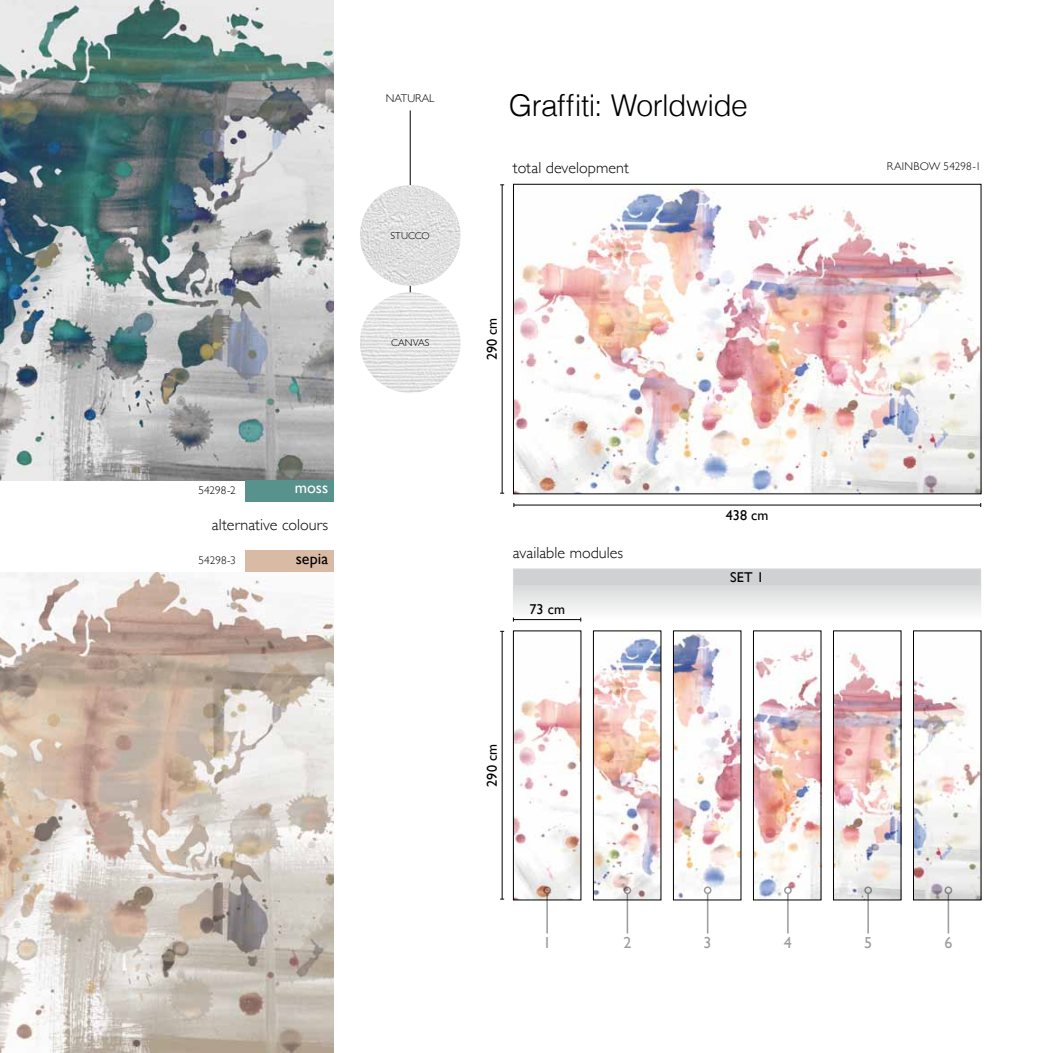
<style>
.page{position:relative;width:1053px;height:1053px;background:#fff}
.page>*{position:absolute;margin:0;border:0;box-sizing:border-box;transform-origin:0 0}
.t1{font:300 30px "Helvetica";letter-spacing:-.02em;color:#000}
.t2{font:300 16px "Gill Sans";color:#000}
.t3{font:16px "Gill Sans";color:#9c9d9f}
.t4{font:16px "Gill Sans";letter-spacing:.005em;color:#000}
.t5{font:16px "Gill Sans";color:#fff}
.t6{font:14.25px "Gill Sans";letter-spacing:.005em;color:#000}
.t7{font:300 11.25px "Gill Sans";color:#000}
.t8{font:300 11.25px "Gill Sans";letter-spacing:.02em;color:#000}
.t9{font:300 10px "Gill Sans";color:#000}
</style>
<div class="page">
<img style="left:0;top:0;width:333px;height:480px">
<img style="left:0;top:572px;width:333px;height:480px">
<div style="left:245px;top:480px;width:88px;height:21px;background:#57928c"></div>
<div style="left:245px;top:550px;width:88px;height:22px;background:#d9baa5"></div>
<svg style="left:515px;top:588px;width:464px;height:30px;fill:#ebebec"></svg>
<div style="left:513px;top:586px;width:468px;height:34px;border:1px solid #fff"></div>
<img style="left:515px;top:680px;width:64px;height:218px">
<div style="left:513px;top:630px;width:68px;height:270px;border:1px solid #000"></div>
<img style="left:595px;top:638px;width:64px;height:260px">
<div style="left:593px;top:630px;width:68px;height:270px;border:1px solid #000"></div>
<img style="left:675px;top:632px;width:64px;height:266px">
<div style="left:673px;top:630px;width:68px;height:270px;border:1px solid #000"></div>
<img style="left:755px;top:645px;width:64px;height:253px">
<div style="left:753px;top:630px;width:68px;height:270px;border:1px solid #000"></div>
<img style="left:835px;top:652px;width:64px;height:246px">
<div style="left:833px;top:630px;width:68px;height:270px;border:1px solid #000"></div>
<img style="left:915px;top:677px;width:64px;height:221px">
<div style="left:913px;top:630px;width:68px;height:270px;border:1px solid #000"></div>
<img style="left:515px;top:186px;width:464px;height:306px">
<div style="left:513px;top:184px;width:468px;height:310px;border:1px solid #000"></div>
<hr style="left:514px;top:504px;width:466px;height:1px;background:#000">
<hr style="left:513px;top:619px;width:67px;height:1px;background:#000">
<hr style="left:501px;top:185px;width:1px;height:308px;background:#000">
<hr style="left:501px;top:631px;width:1px;height:268px;background:#000">
<div style="left:513px;top:569px;width:467px;height:16px;background:#d0d1d2"></div>
<div style="left:513px;top:568px;width:468px;height:18px;border:1px solid #d9dadb"></div>
<hr style="left:546px;top:893px;width:2px;height:40px;background:#9c9d9f">
<div style="left:543px;top:886px;width:8px;height:8px;border:2px solid #9c9d9f;border-radius:50%"></div>
<hr style="left:626px;top:893px;width:2px;height:40px;background:#9c9d9f">
<div style="left:623px;top:886px;width:8px;height:8px;border:2px solid #9c9d9f;border-radius:50%"></div>
<hr style="left:706px;top:893px;width:2px;height:40px;background:#9c9d9f">
<div style="left:703px;top:886px;width:8px;height:8px;border:2px solid #9c9d9f;border-radius:50%"></div>
<hr style="left:787px;top:893px;width:1px;height:40px;background:#9c9d9f">
<div style="left:784px;top:886px;width:7px;height:8px;border:2px solid #9c9d9f;border-radius:50%"></div>
<hr style="left:867px;top:893px;width:1px;height:40px;background:#9c9d9f">
<div style="left:864px;top:886px;width:7px;height:8px;border:2px solid #9c9d9f;border-radius:50%"></div>
<hr style="left:947px;top:893px;width:2px;height:40px;background:#9c9d9f">
<div style="left:944px;top:886px;width:8px;height:8px;border:2px solid #9c9d9f;border-radius:50%"></div>
<hr style="left:410px;top:110px;width:1px;height:231px;background:#000">
<img style="left:360px;top:292px;width:100px;height:101px;border-radius:50px">
<img style="left:360px;top:185px;width:100px;height:101px;border-radius:50px">
<p class="t7" style="left:198px;top:485px;width:39px">54298-2</p>
<p class="t5" style="left:295px;top:481px;width:35px">moss</p>
<p class="t2" style="left:212px;top:518px;width:118px">alternative colours</p>
<p class="t7" style="left:198px;top:556px;width:39px">54298-3</p>
<p class="t4" style="left:296px;top:552px;width:34px">sepia</p>
<p class="t7" style="left:386px;top:93px;width:50px">NatuRal</p>
<p class="t9" style="left:390px;top:231px;width:41px">StuCCO</p>
<p class="t9" style="left:391px;top:338px;width:40px">CaNVaS</p>
<h1 class="t1" style="left:509px;top:79px;width:240px">Graffiti: Worldwide</h1>
<p class="t2" style="left:513px;top:161px;width:118px">total development</p>
<p class="t6" style="left:486px;top:360px;width:44px;rotate:-90deg">290 cm</p>
<p class="t2" style="left:513px;top:545px;width:112px">available modules</p>
<p class="t6" style="left:529px;top:603px;width:37px">73 cm</p>
<p class="t6" style="left:486px;top:786px;width:44px;rotate:-90deg">290 cm</p>
<p class="t6" style="left:726px;top:509px;width:44px">438 cm</p>
<p class="t6" style="left:730px;top:571px;width:35px">SET 1</p>
<p class="t8" style="left:886px;top:162px;width:96px">RaINBOW 54298-1</p>
<p class="t3" style="left:543px;top:935px;width:9px">1</p>
<p class="t3" style="left:623px;top:935px;width:9px">2</p>
<p class="t3" style="left:703px;top:935px;width:9px">3</p>
<p class="t3" style="left:783px;top:935px;width:9px">4</p>
<p class="t3" style="left:864px;top:935px;width:9px">5</p>
<p class="t3" style="left:944px;top:935px;width:9px">6</p>
</div>
